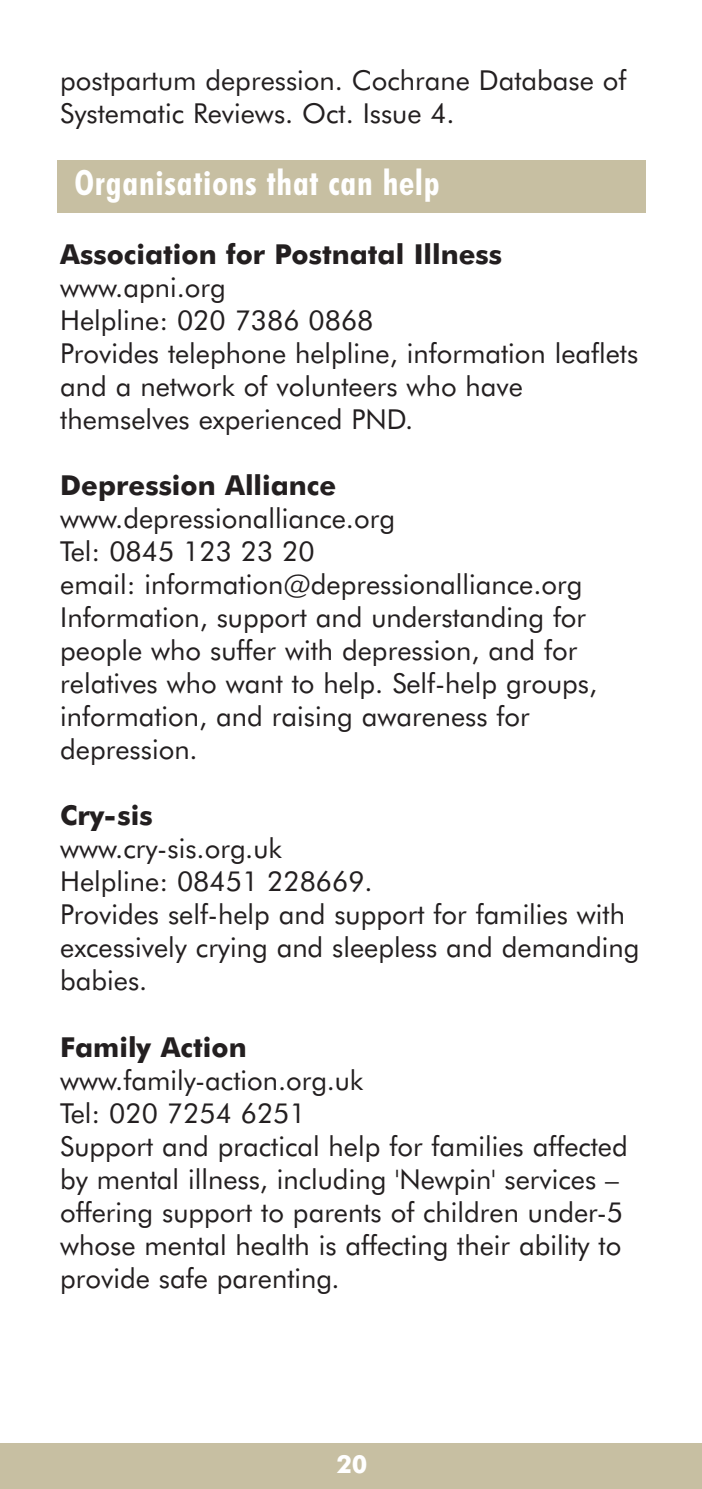
<style>
.page{position:relative;width:702px;height:1489px;background:#fff}
.page>*{position:absolute;margin:0;border:0;box-sizing:border-box;transform-origin:0 0}
.t1{font:700 condensed 35px "Futura BT";letter-spacing:.02em;color:#fff}
.t2{font:27.5px/33px "Futura BT";color:#231f20}
.t3{font:700 27.5px "Futura BT";color:#231f20}
.t4{font:700 25px "Futura BT";color:#fff}
</style>
<div class="page">
<div style="left:0;top:1443px;width:702px;height:45px;background:#c7bfa2"></div>
<div style="left:57px;top:160px;width:589px;height:53px;background:#c7bfa2"></div>
<p class="t2" style="left:60px;top:66px;width:567px">postpartum depression. Cochrane Database of<br>Systematic Reviews. Oct. Issue 4.</p>
<p class="t1" style="left:74px;top:168px;width:367px">Organisations that can help</p>
<p class="t3" style="left:60px;top:243px;width:443px">Association for Postnatal Illness</p>
<p class="t2" style="left:60px;top:273px;width:579px">www.apni.org<br>Helpline: 020 7386 0868<br>Provides telephone helpline, information leaflets and a network of volunteers who have themselves experienced PND.</p>
<p class="t3" style="left:60px;top:474px;width:278px">Depression Alliance</p>
<p class="t2" style="left:60px;top:504px;width:538px">www.depressionalliance.org<br>Tel: 0845 123 23 20<br>email: information@depressionalliance.org Information, support and understanding for people who suffer with depression, and for relatives who want to help. Self-help groups, information, and raising awareness for depression.</p>
<p class="t3" style="left:60px;top:804px;width:94px">Cry-sis</p>
<p class="t2" style="left:60px;top:834px;width:580px">www.cry-sis.org.uk<br>Helpline: 08451 228669.<br>Provides self-help and support for families with excessively crying and sleepless and demanding babies.</p>
<p class="t3" style="left:60px;top:1035px;width:188px">Family Action</p>
<p class="t2" style="left:60px;top:1065px;width:569px">www.family-action.org.uk<br>Tel: 020 7254 6251<br>Support and practical help for families affected by mental illness, including 'Newpin' services – offering support to parents of children under-5 whose mental health is affecting their ability to provide safe parenting.</p>
<p class="t4" style="left:336px;top:1453px;width:33px">20</p>
</div>
